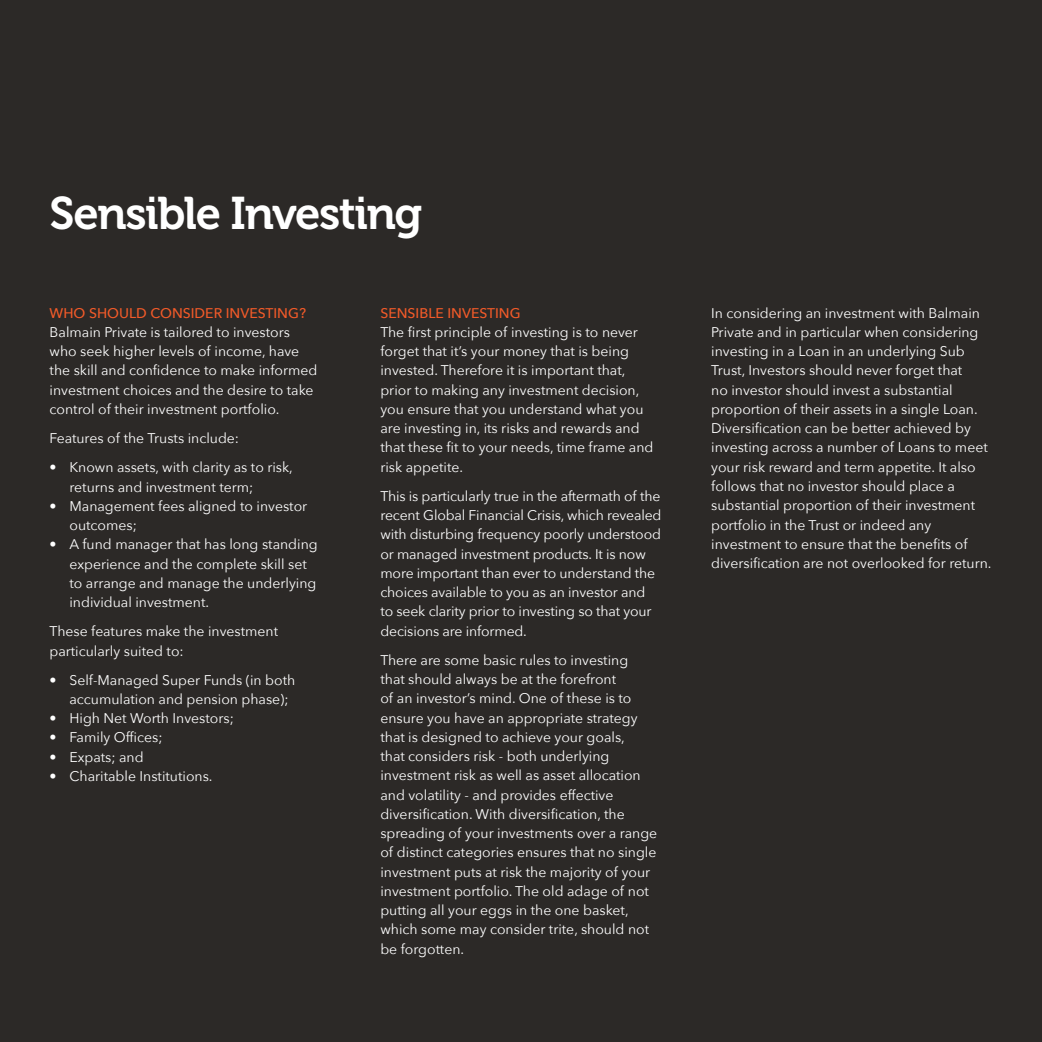
<style>
.page{position:relative;width:1042px;height:1042px;background:#2c2927}
.page>*{position:absolute;margin:0;border:0;box-sizing:border-box;transform-origin:0 0}
.t1{font:45.5px "Museo 700";letter-spacing:-.03em;color:#fff}
.t2{font:14px/19.2px "Avenir Next";color:#fff}
.t3{font:500 14px "Avenir Next";color:#f15a29}
</style>
<div class="page">
<h1 class="t1" style="left:50px;top:188px;width:374px">Sensible Investing</h1>
<p class="t3" style="left:50px;top:301px;width:258px">WHO SHOULD CONSIDER INVESTING?</p>
<p class="t2" style="left:50px;top:322px;width:269px">Balmain Private is tailored to investors who seek higher levels of income, have the skill and confidence to make informed investment choices and the desire to take control of their investment portfolio.</p>
<p class="t2" style="left:50px;top:428px;width:191px">Features of the Trusts include:</p>
<p class="t2" style="left:69px;top:457px;width:225px;text-indent:-20px">• Known assets, with clarity as to risk, returns and investment term;</p>
<p class="t2" style="left:69px;top:496px;width:239px;text-indent:-20px">• Management fees aligned to investor outcomes;</p>
<p class="t2" style="left:69px;top:534px;width:250px;text-indent:-20px">• A fund manager that has long standing experience and the complete skill set to arrange and manage the underlying individual investment.</p>
<p class="t2" style="left:50px;top:621px;width:230px">These features make the investment particularly suited to:</p>
<p class="t2" style="left:69px;top:669px;width:227px;text-indent:-20px">• Self-Managed Super Funds (in both accumulation and pension phase);</p>
<p class="t2" style="left:50px;top:708px;width:186px">• High Net Worth Investors;</p>
<p class="t2" style="left:50px;top:727px;width:115px">• Family Offices;</p>
<p class="t2" style="left:50px;top:746px;width:96px">• Expats; and</p>
<p class="t2" style="left:50px;top:766px;width:164px">• Charitable Institutions.</p>
<p class="t3" style="left:380px;top:301px;width:142px">SENSIBLE INVESTING</p>
<p class="t2" style="left:380px;top:322px;width:274px">The first principle of investing is to never forget that it’s your money that is being invested. Therefore it is important that, prior to making any investment decision, you ensure that you understand what you are investing in, its risks and rewards and that these fit to your needs, time frame and risk appetite.</p>
<p class="t2" style="left:380px;top:486px;width:283px">This is particularly true in the aftermath of the recent Global Financial Crisis, which revealed with disturbing frequency poorly understood or managed investment products. It is now more important than ever to understand the choices available to you as an investor and to seek clarity prior to investing so that your decisions are informed.</p>
<p class="t2" style="left:380px;top:650px;width:278px">There are some basic rules to investing<br>that should always be at the forefront<br>of an investor’s mind. One of these is to ensure you have an appropriate strategy that is designed to achieve your goals,<br>that considers risk - both underlying investment risk as well as asset allocation and volatility - and provides effective diversification. With diversification, the spreading of your investments over a range of distinct categories ensures that no single investment puts at risk the majority of your investment portfolio. The old adage of not putting all your eggs in the one basket, which some may consider trite, should not be forgotten.</p>
<p class="t2" style="left:711px;top:303px;width:282px">In considering an investment with Balmain Private and in particular when considering investing in a Loan in an underlying Sub Trust, Investors should never forget that<br>no investor should invest a substantial proportion of their assets in a single Loan.<br>Diversification can be better achieved by investing across a number of Loans to meet your risk reward and term appetite. It also follows that no investor should place a substantial proportion of their investment portfolio in the Trust or indeed any investment to ensure that the benefits of diversification are not overlooked for return.</p>
</div>
